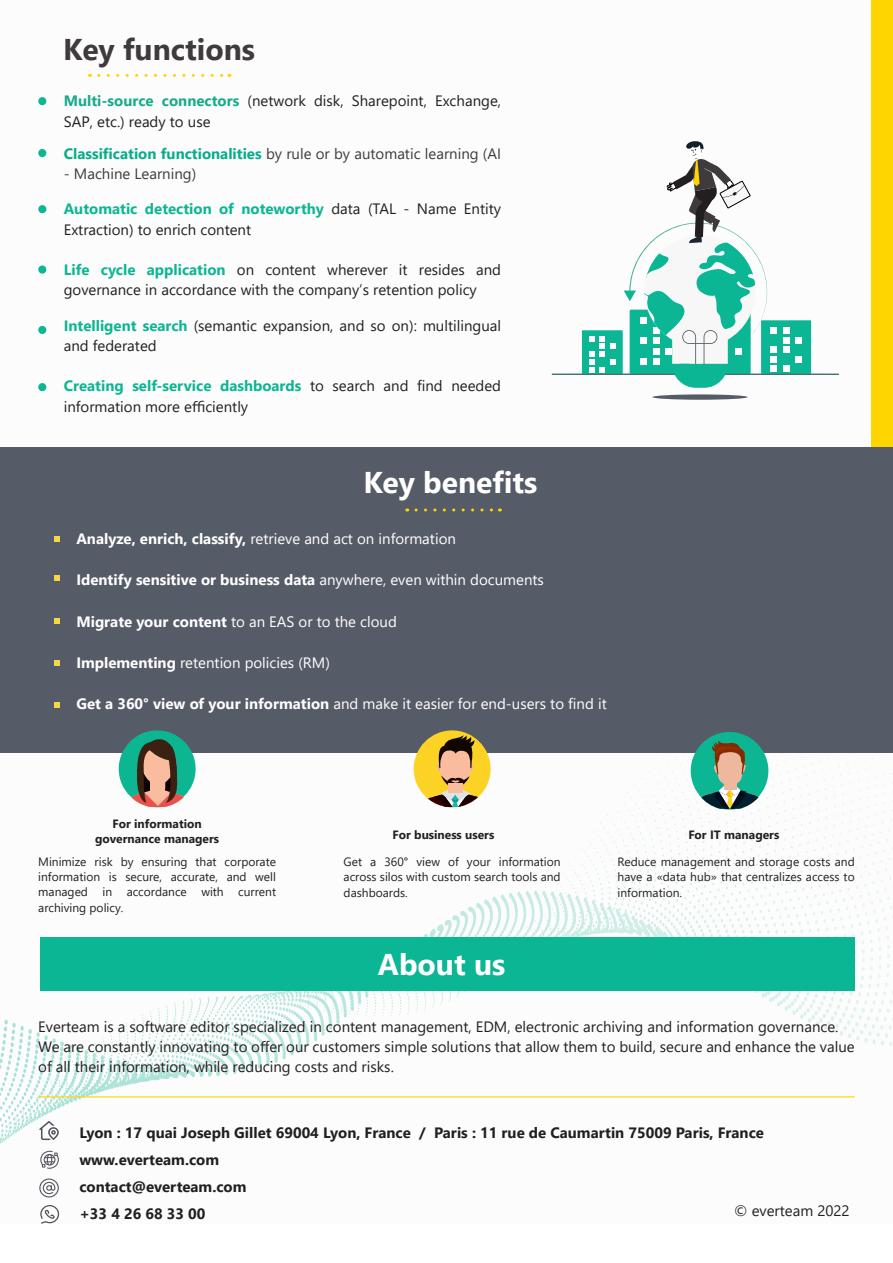
<style>
.page{position:relative;width:893px;height:1263px;background:#fff}
.page>*{position:absolute;margin:0;border:0;box-sizing:border-box;transform-origin:0 0}
.t1{font:700 30px "Segoe UI";color:#fff}
.t2{font:700 30px "Segoe UI";color:#3f3b3c}
.t3{font:15px/20.2px "Segoe UI";color:#231f20}
.t4{font:15px "Segoe UI";color:#fff}
.t5{font:700 15px "Segoe UI";color:#231f20}
.t6{font:15px "Segoe UI";color:#3f3b3c}
.t7{font:700 15px "Segoe UI";color:#fff}
.t8{font:12px/15px "Segoe UI";color:#231f20}
.t9{font:700 12px "Segoe UI";color:#231f20}
.s1{font-weight:700;color:#18ab8b}
.s2{font-weight:700;color:#06ad8b}
.s3{font-weight:700;color:#0cb693}
.s4{font-weight:700}
.s5{font-weight:400}
</style>
<div class="page">
<div style="left:0;top:0;width:892px;height:1224px;background:#f7f7f7"></div>
<svg style="left:0;top:753px;width:893px;height:462px"></svg>
<div style="left:871px;top:0;width:22px;height:516px;background:#ffd500"></div>
<div style="left:40px;top:937px;width:815px;height:54px;background:#0ab693"></div>
<div style="left:38px;top:97px;width:8px;height:8px;background:#0ab693;border-radius:50%"></div>
<div style="left:38px;top:149px;width:8px;height:8px;background:#0ab693;border-radius:50%"></div>
<div style="left:38px;top:205px;width:8px;height:8px;background:#0ab693;border-radius:50%"></div>
<svg style="left:38px;top:265px;width:8px;height:9px"></svg>
<svg style="left:40px;top:267px;width:4px;height:5px"></svg>
<div style="left:38px;top:326px;width:8px;height:8px;background:#0ab693;border-radius:50%"></div>
<div style="left:38px;top:383px;width:8px;height:8px;background:#0ab693;border-radius:50%"></div>
<div style="left:0;top:447px;width:893px;height:306px;background:#555c67"></div>
<svg style="left:54px;top:536px;width:6px;height:6px"></svg>
<svg style="left:54px;top:575px;width:6px;height:6px"></svg>
<svg style="left:54px;top:618px;width:6px;height:6px"></svg>
<svg style="left:54px;top:660px;width:6px;height:6px"></svg>
<svg style="left:54px;top:702px;width:6px;height:6px"></svg>
<svg style="left:416px;top:508px;width:84px;height:3px"></svg>
<div style="left:119px;top:730px;width:77px;height:77px;background:#0cb692;border-radius:50%"></div>
<svg style="left:127px;top:736px;width:62px;height:71px"></svg>
<div style="left:151px;top:781px;width:14px;height:9px;background:#fabc9f"></div>
<div style="left:414px;top:730px;width:77px;height:77px;background:#fcd325;border-radius:50%"></div>
<svg style="left:420px;top:735px;width:70px;height:72px"></svg>
<div style="left:448px;top:783px;width:15px;height:10px;background:#fabc9f"></div>
<div style="left:691px;top:732px;width:77px;height:78px;background:#0cb693;border-radius:50%"></div>
<svg style="left:697px;top:740px;width:66px;height:69px"></svg>
<div style="left:724px;top:783px;width:12px;height:6px;background:#eeb89e"></div>
<div style="left:652px;top:394px;width:96px;height:6px;background:#555c67;border-radius:50%"></div>
<svg style="left:552px;top:141px;width:287px;height:247px"></svg>
<svg style="left:99px;top:74px;width:131px;height:3px"></svg>
<hr style="left:38px;top:1096px;width:817px;height:1px;background:#ffd500">
<svg style="left:39px;top:1121px;width:20px;height:19px"></svg>
<svg style="left:40px;top:1151px;width:19px;height:18px"></svg>
<svg style="left:39px;top:1178px;width:20px;height:19px"></svg>
<svg style="left:40px;top:1205px;width:19px;height:19px"></svg>
<p class="t2" style="left:63px;top:21px;width:193px">Key functions</p>
<p class="t3" style="left:64px;top:90px;width:439px"><span class="s1">Multi-source connectors</span> (network disk, Sharepoint, Exchange,<br>SAP, etc.) ready to use</p>
<p class="t6" style="left:64px;top:139px;width:439px"><span class="s2">Classification functionalities</span> by rule or by automatic learning (AI</p>
<p class="t6" style="left:64px;top:160px;width:134px">- Machine Learning)</p>
<p class="t3" style="left:64px;top:198px;width:439px"><span class="s3">Automatic detection of noteworthy</span> data (TAL - Name Entity<br>Extraction) to enrich content</p>
<p class="t3" style="left:64px;top:258px;width:439px"><span class="s3">Life cycle application</span> on content wherever it resides and governance in accordance with the company’s retention policy</p>
<p class="t3" style="left:64px;top:314px;width:439px"><span class="s3">Intelligent search</span> (semantic expansion, and so on): multilingual and federated</p>
<p class="t3" style="left:64px;top:375px;width:439px"><span class="s3">Creating self-service dashboards</span> to search and find needed information more efficiently</p>
<p class="t1" style="left:363px;top:454px;width:175px">Key benefits</p>
<p class="t4" style="left:76px;top:525px;width:381px"><span class="s4">Analyze, enrich, classify,</span> retrieve and act on information</p>
<p class="t7" style="left:76px;top:566px;width:469px">Identify sensitive or business data <span class="s5">anywhere, even within documents</span></p>
<p class="t4" style="left:76px;top:607px;width:322px"><span class="s4">Migrate your content</span> to an EAS or to the cloud</p>
<p class="t4" style="left:76px;top:648px;width:255px"><span class="s4">Implementing</span> retention policies (RM)</p>
<p class="t4" style="left:76px;top:690px;width:532px"><span class="s4">Get a 360° view of your information</span> and make it easier for end-users to find it</p>
<p class="t9" style="left:113px;top:812px;width:91px">For information</p>
<p class="t9" style="left:95px;top:827px;width:126px">governance managers</p>
<p class="t8" style="left:38px;top:853px;width:239px;text-align:justify">Minimize risk by ensuring that corporate information is secure, accurate, and well managed in accordance with current</p>
<p class="t8" style="left:38px;top:899px;width:87px">archiving policy.</p>
<p class="t9" style="left:393px;top:824px;width:103px">For business users</p>
<p class="t9" style="left:688px;top:824px;width:93px">For IT managers</p>
<p class="t8" style="left:344px;top:853px;width:219px">Get a 360° view of your information across silos with custom search tools and</p>
<p class="t8" style="left:344px;top:884px;width:66px">dashboards.</p>
<p class="t1" style="left:378px;top:936px;width:129px">About us</p>
<p class="t8" style="left:618px;top:853px;width:239px">Reduce management and storage costs and have a «data hub» that centralizes access to</p>
<p class="t8" style="left:618px;top:884px;width:66px">information.</p>
<p class="t3" style="left:38px;top:1015px;width:802px">Everteam is a software editor specialized in content management, EDM, electronic archiving and information governance.</p>
<p class="t3" style="left:38px;top:1035px;width:818px">We are constantly innovating to offer our customers simple solutions that allow them to build, secure and enhance the value of all their information, while reducing costs and risks.</p>
<p class="t5" style="left:79px;top:1119px;width:686px">Lyon : 17 quai Joseph Gillet 69004 Lyon, France / Paris : 11 rue de Caumartin 75009 Paris, France</p>
<p class="t5" style="left:79px;top:1146px;width:141px">www.everteam.com</p>
<p class="t5" style="left:79px;top:1173px;width:169px">contact@everteam.com</p>
<p class="t5" style="left:79px;top:1200px;width:128px">+33 4 26 68 33 00</p>
<p class="t3" style="left:734px;top:1200px;width:117px">© everteam 2022</p>
</div>
